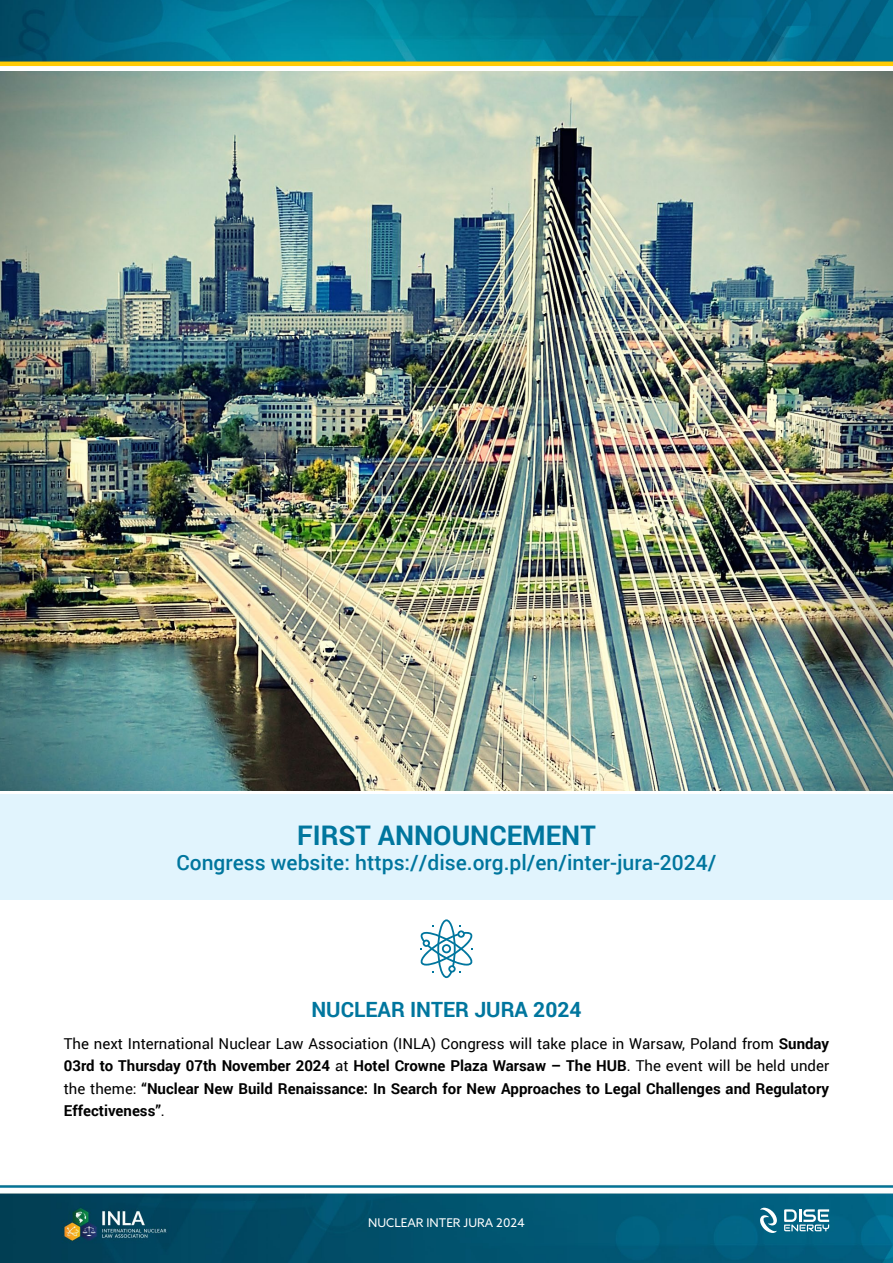
<style>
.page{position:relative;width:893px;height:1263px;background:#fff}
.page>*{position:absolute;margin:0;border:0;box-sizing:border-box;transform-origin:0 0}
.t1{font:700 27px "Roboto";color:#00769e}
.t2{font:500 21px "Roboto";color:#00769e}
.t3{font:700 21px "Roboto";color:#00769e}
.t4{font:700 15px/22.5px "Roboto";color:#000;text-align:justify}
.t5{font:12px "Azo Sans";color:#fff}
.s1{font-weight:400}
</style>
<div class="page">
<img style="left:0;top:0;width:893px;height:1263px">
<hr style="left:0;top:62px;width:893px;height:4px;background:#ffcb05">
<svg style="left:784px;top:1209px;width:45px;height:22px"></svg>
<svg style="left:760px;top:1208px;width:17px;height:25px"></svg>
<div style="left:0;top:794px;width:893px;height:105px;background:#e1f4fd"></div>
<img style="left:0;top:71px;width:893px;height:720px">
<svg style="left:420px;top:919px;width:53px;height:59px"></svg>
<h1 class="t1" style="left:297px;top:816px;width:300px">FIRST ANNOUNCEMENT</h1>
<h2 class="t2" style="left:176px;top:848px;width:541px">Congress website: https://dise.org.pl/en/inter-jura-2024/</h2>
<h2 class="t3" style="left:311px;top:995px;width:272px">NUCLEAR INTER JURA 2024</h2>
<p class="t4" style="left:64px;top:1031px;width:767px"><span class="s1">The next International Nuclear Law Association (INLA) Congress will take place in Warsaw, Poland from</span> Sunday 03rd to Thursday 07th November 2024 <span class="s1">at</span> Hotel Crowne Plaza Warsaw – The HUB<span class="s1">. The event will be held under the theme:</span> “Nuclear New Build Renaissance: In Search for New Approaches to Legal Challenges and Regulatory Effectiveness”<span class="s1">.</span></p>
<p class="t5" style="left:368px;top:1214px;width:158px">NUCLEAR INTER JURA 2024</p>
</div>
